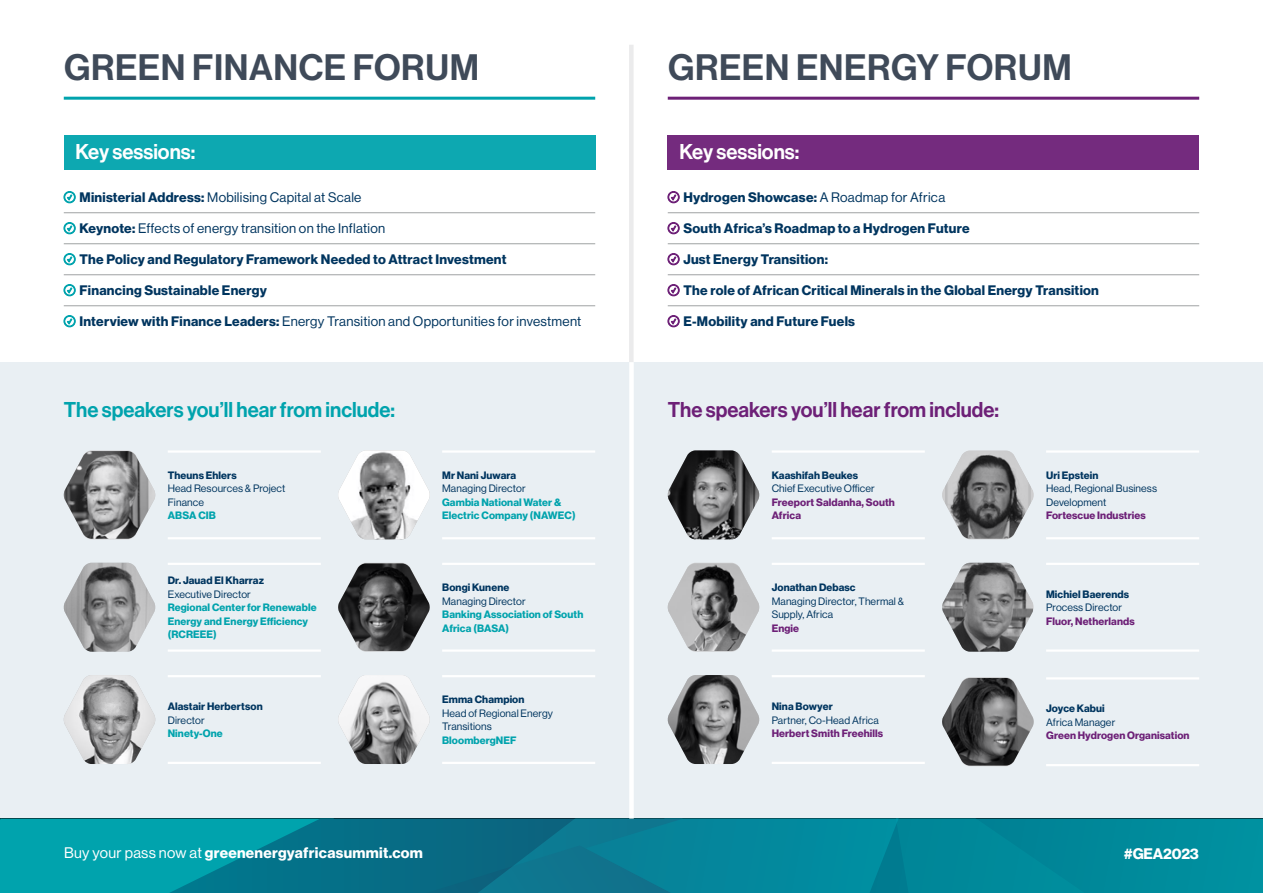
<style>
.page{position:relative;width:1263px;height:893px;background:#fff}
.page>*{position:absolute;margin:0;border:0;box-sizing:border-box;transform-origin:0 0}
.t1{font:36px "N Haas Grotesk DS Pro 65 Md";letter-spacing:.015em;color:#3f4a59}
.t2{font:21px "N Haas Grotesk DS Pro 65 Md";color:#00a3ad}
.t3{font:21px "N Haas Grotesk DS Pro 65 Md";color:#6d2077}
.t4{font:21px "N Haas Grotesk DS Pro 65 Md";color:#fff}
.t5{font:15px "N Haas Grotesk DS Pro 75 Bd";letter-spacing:.02em;color:#fff}
.t6{font:13.5px "N Haas Grotesk DS Pro 75 Bd";letter-spacing:.02em;color:#00355f}
.t7{font:13.5px "N Haas Grotesk DS Pro 55 Rg";letter-spacing:.02em;color:#00355f}
.t8{font:10.5px/13.5px "N Haas Grotesk DS Pro 55 Rg";letter-spacing:.01em;color:#00355f}
.t9{font:10.5px/13.5px "N Haas Grotesk DS Pro 75 Bd";letter-spacing:.01em;color:#00a3ad}
.t10{font:10.5px "N Haas Grotesk DS Pro 75 Bd";letter-spacing:.01em;color:#00355f}
.t11{font:10.5px/13.5px "N Haas Grotesk DS Pro 75 Bd";letter-spacing:.01em;color:#6d2077}
.s1{font-family:"N Haas Grotesk DS Pro 75 Bd"}
.s2{font-family:"N Haas Grotesk DS Pro 55 Rg"}
</style>
<div class="page">
<div style="left:0;top:362px;width:1263px;height:531px;background:#e9eff3"></div>
<div style="left:1036px;top:819px;width:227px;height:74px;background:#008c9c"></div>
<svg style="left:0;top:819px;width:1036px;height:74px;background:#048498"></svg>
<hr style="left:64px;top:97px;width:531px;height:3px;background:#00a3ad">
<hr style="left:668px;top:97px;width:531px;height:3px;background:#6d2077">
<svg style="left:63px;top:450px;width:93px;height:47px"></svg>
<img style="left:64px;top:451px;width:91px;height:88px">
<img style="left:63px;top:675px;width:93px;height:89px">
<img style="left:668px;top:450px;width:91px;height:89px">
<img style="left:338px;top:451px;width:92px;height:88px">
<img style="left:338px;top:675px;width:92px;height:89px">
<svg style="left:942px;top:450px;width:92px;height:55px"></svg>
<img style="left:946px;top:451px;width:84px;height:88px">
<img style="left:63px;top:563px;width:93px;height:89px">
<svg style="left:667px;top:606px;width:93px;height:46px"></svg>
<img style="left:668px;top:563px;width:91px;height:88px">
<img style="left:338px;top:563px;width:92px;height:88px">
<img style="left:943px;top:563px;width:89px;height:89px">
<img style="left:942px;top:678px;width:92px;height:88px">
<img style="left:667px;top:675px;width:92px;height:89px">
<div style="left:64px;top:135px;width:531px;height:34px;background:#0da8b1"></div>
<div style="left:668px;top:135px;width:531px;height:34px;background:#742b7e"></div>
<div style="left:629px;top:45px;width:5px;height:317px;background:#ebebec"></div>
<div style="left:629px;top:362px;width:5px;height:457px;background:#fff"></div>
<hr style="left:168px;top:450px;width:153px;height:3px;background:#fff">
<hr style="left:168px;top:675px;width:153px;height:2px;background:#fff">
<hr style="left:772px;top:450px;width:153px;height:3px;background:#fff">
<hr style="left:442px;top:450px;width:153px;height:3px;background:#fff">
<hr style="left:442px;top:675px;width:153px;height:2px;background:#fff">
<hr style="left:1046px;top:450px;width:153px;height:3px;background:#fff">
<hr style="left:168px;top:563px;width:153px;height:2px;background:#fff">
<hr style="left:772px;top:563px;width:153px;height:2px;background:#fff">
<hr style="left:442px;top:563px;width:153px;height:2px;background:#fff">
<hr style="left:1046px;top:563px;width:153px;height:2px;background:#fff">
<hr style="left:1046px;top:677px;width:153px;height:2px;background:#fff">
<hr style="left:772px;top:675px;width:153px;height:2px;background:#fff">
<hr style="left:168px;top:537px;width:153px;height:2px;background:#fff">
<hr style="left:168px;top:762px;width:153px;height:2px;background:#fff">
<hr style="left:772px;top:537px;width:153px;height:2px;background:#fff">
<hr style="left:442px;top:537px;width:153px;height:2px;background:#fff">
<hr style="left:442px;top:762px;width:153px;height:2px;background:#fff">
<hr style="left:1046px;top:537px;width:153px;height:2px;background:#fff">
<hr style="left:168px;top:649px;width:153px;height:3px;background:#fff">
<hr style="left:772px;top:649px;width:153px;height:3px;background:#fff">
<hr style="left:442px;top:649px;width:153px;height:3px;background:#fff">
<hr style="left:1046px;top:649px;width:153px;height:3px;background:#fff">
<hr style="left:1046px;top:764px;width:153px;height:2px;background:#fff">
<hr style="left:772px;top:762px;width:153px;height:2px;background:#fff">
<hr style="left:64px;top:212px;width:531px;height:1px;background:#9fa2a3">
<hr style="left:64px;top:243px;width:531px;height:1px;background:#9fa2a3">
<hr style="left:64px;top:274px;width:531px;height:1px;background:#9fa2a3">
<hr style="left:64px;top:305px;width:531px;height:1px;background:#9fa2a3">
<svg style="left:64px;top:191px;width:12px;height:12px"></svg>
<svg style="left:64px;top:222px;width:12px;height:12px"></svg>
<svg style="left:64px;top:253px;width:12px;height:12px"></svg>
<svg style="left:64px;top:284px;width:12px;height:12px"></svg>
<svg style="left:64px;top:315px;width:12px;height:12px"></svg>
<hr style="left:668px;top:212px;width:531px;height:1px;background:#9fa2a3">
<hr style="left:668px;top:243px;width:531px;height:1px;background:#9fa2a3">
<hr style="left:668px;top:274px;width:531px;height:1px;background:#9fa2a3">
<hr style="left:668px;top:305px;width:531px;height:1px;background:#9fa2a3">
<svg style="left:668px;top:191px;width:11px;height:12px"></svg>
<svg style="left:668px;top:222px;width:11px;height:12px"></svg>
<svg style="left:668px;top:253px;width:11px;height:12px"></svg>
<svg style="left:668px;top:284px;width:11px;height:12px"></svg>
<svg style="left:668px;top:315px;width:11px;height:12px"></svg>
<h1 class="t1" style="left:64px;top:46px;width:416px">GREEN FINANCE FORUM</h1>
<h1 class="t1" style="left:668px;top:46px;width:405px">GREEN ENERGY FORUM</h1>
<h2 class="t4" style="left:75px;top:140px;width:121px">Key sessions:</h2>
<h2 class="t4" style="left:679px;top:140px;width:121px">Key sessions:</h2>
<p class="t7" style="left:79px;top:190px;width:283px"><span class="s1">Ministerial Address:</span> Mobilising Capital at Scale</p>
<p class="t7" style="left:79px;top:221px;width:307px"><span class="s1">Keynote:</span> Effects of energy transition on the Inflation</p>
<p class="t6" style="left:79px;top:251px;width:428px">The Policy and Regulatory Framework Needed to Attract Investment</p>
<p class="t6" style="left:79px;top:282px;width:189px">Financing Sustainable Energy</p>
<p class="t7" style="left:79px;top:314px;width:503px"><span class="s1">Interview with Finance Leaders:</span> Energy Transition and Opportunities for investment</p>
<p class="t6" style="left:683px;top:189px;width:263px">Hydrogen Showcase: <span class="s2">A Roadmap for Africa</span></p>
<p class="t6" style="left:683px;top:220px;width:288px">South Africa’s Roadmap to a Hydrogen Future</p>
<p class="t6" style="left:683px;top:251px;width:146px">Just Energy Transition:</p>
<p class="t6" style="left:683px;top:282px;width:417px">The role of African Critical Minerals in the Global Energy Transition</p>
<p class="t6" style="left:683px;top:313px;width:173px">E-Mobility and Future Fuels</p>
<h2 class="t2" style="left:64px;top:397px;width:333px">The speakers you’ll hear from include:</h2>
<h2 class="t3" style="left:668px;top:397px;width:333px">The speakers you’ll hear from include:</h2>
<p class="t10" style="left:168px;top:469px;width:70px">Theuns Ehlers</p>
<p class="t8" style="left:168px;top:482px;width:119px">Head Resources &amp; Project<br>Finance</p>
<p class="t9" style="left:168px;top:509px;width:50px">ABSA CIB</p>
<p class="t10" style="left:168px;top:574px;width:98px">Dr. Jauad El Kharraz</p>
<p class="t8" style="left:168px;top:587px;width:85px">Executive Director</p>
<p class="t9" style="left:168px;top:601px;width:150px">Regional Center for Renewable<br>Energy and Energy Efficiency (RCREEE)</p>
<p class="t10" style="left:168px;top:700px;width:96px">Alastair Herbertson</p>
<p class="t8" style="left:168px;top:713px;width:38px">Director</p>
<p class="t9" style="left:168px;top:727px;width:57px">Ninety-One</p>
<p class="t10" style="left:442px;top:469px;width:75px">Mr Nani Juwara</p>
<p class="t8" style="left:442px;top:482px;width:85px">Managing Director</p>
<p class="t9" style="left:442px;top:495px;width:135px">Gambia National Water &amp;<br>Electric Company (NAWEC)</p>
<p class="t10" style="left:442px;top:581px;width:69px">Bongi Kunene</p>
<p class="t8" style="left:442px;top:594px;width:85px">Managing Director</p>
<p class="t9" style="left:442px;top:608px;width:143px">Banking Association of South<br>Africa (BASA)</p>
<p class="t10" style="left:442px;top:694px;width:84px">Emma Champion</p>
<p class="t8" style="left:442px;top:706px;width:112px">Head of Regional Energy<br>Transitions</p>
<p class="t9" style="left:442px;top:734px;width:76px">BloombergNEF</p>
<p class="t10" style="left:772px;top:469px;width:88px">Kaashifah Beukes</p>
<p class="t8" style="left:772px;top:482px;width:104px">Chief Executive Officer</p>
<p class="t11" style="left:772px;top:495px;width:125px">Freeport Saldanha, South<br>Africa</p>
<p class="t10" style="left:772px;top:581px;width:85px">Jonathan Debasc</p>
<p class="t8" style="left:772px;top:594px;width:134px">Managing Director, Thermal &amp;<br>Supply, Africa</p>
<p class="t11" style="left:772px;top:621px;width:29px">Engie</p>
<p class="t10" style="left:772px;top:700px;width:63px">Nina Bowyer</p>
<p class="t8" style="left:772px;top:713px;width:109px">Partner, Co-Head Africa</p>
<p class="t11" style="left:772px;top:727px;width:113px">Herbert Smith Freehills</p>
<p class="t10" style="left:1046px;top:469px;width:54px">Uri Epstein</p>
<p class="t8" style="left:1046px;top:482px;width:112px">Head, Regional Business<br>Development</p>
<p class="t11" style="left:1046px;top:509px;width:101px">Fortescue Industries</p>
<p class="t10" style="left:1046px;top:588px;width:85px">Michiel Baerends</p>
<p class="t8" style="left:1046px;top:601px;width:78px">Process Director</p>
<p class="t11" style="left:1046px;top:615px;width:90px">Fluor, Netherlands</p>
<p class="t10" style="left:1046px;top:703px;width:60px">Joyce Kabui</p>
<p class="t8" style="left:1046px;top:716px;width:71px">Africa Manager</p>
<p class="t11" style="left:1046px;top:729px;width:145px">Green Hydrogen Organisation</p>
<p class="t5" style="left:64px;top:844px;width:360px"><span class="s2">Buy your pass now at</span> greenenergyafricasummit.com</p>
<p class="t5" style="left:1124px;top:844px;width:77px">#GEA2023</p>
</div>
